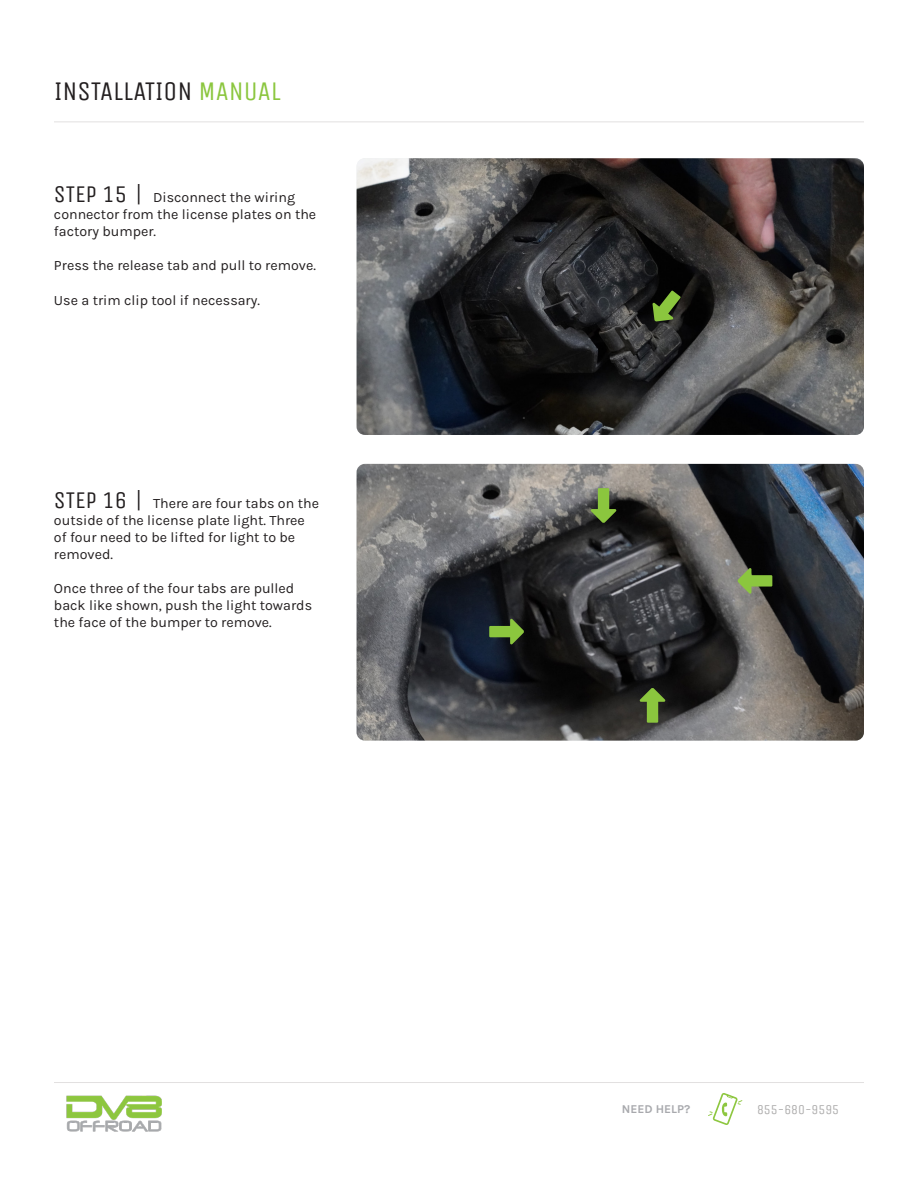
<style>
.page{position:relative;width:918px;height:1188px;background:#fff}
.page>*{position:absolute;margin:0;border:0;box-sizing:border-box;transform-origin:0 0}
.t1{font:27px "Unica One";color:#231f20}
.t2{font:14.25px/17.1px "Karla";color:#231f20}
.t3{font:13.5px "Unica One";color:#aeadad}
.t4{font:700 12px "Karla";color:#a8a9ad}
.s1{color:#8bc63e}
.s2{font-family:"Unica One";font-size:24px}
</style>
<div class="page">
<img style="left:357px;top:158px;width:507px;height:277px">
<svg style="left:652px;top:290px;width:29px;height:32px"></svg>
<hr style="left:54px;top:122px;width:810px;height:1px;background:#e2e0e0">
<svg style="left:708px;top:1093px;width:34px;height:32px"></svg>
<hr style="left:54px;top:1082px;width:810px;height:1px;background:#e2e0e0">
<img style="left:66px;top:1095px;width:96px;height:37px">
<img style="left:357px;top:464px;width:507px;height:277px">
<svg style="left:590px;top:488px;width:27px;height:35px"></svg>
<svg style="left:489px;top:618px;width:35px;height:27px"></svg>
<svg style="left:639px;top:688px;width:27px;height:35px"></svg>
<svg style="left:737px;top:568px;width:35px;height:26px"></svg>
<p class="t1" style="left:54px;top:76px;width:228px">INSTALLATION <span class="s1">MANUAL</span></p>
<p class="t2" style="left:54px;top:188px;width:264px"><span class="s2">STEP 15 |</span> Disconnect the wiring connector from the license plates on the factory bumper.</p>
<p class="t2" style="left:54px;top:257px;width:263px">Press the release tab and pull to remove.</p>
<p class="t2" style="left:54px;top:291px;width:207px">Use a trim clip tool if necessary.</p>
<p class="t2" style="left:54px;top:494px;width:267px"><span class="s2">STEP 16 |</span> There are four tabs on the outside of the license plate light. Three of four need to be lifted for light to be removed.</p>
<p class="t2" style="left:54px;top:579px;width:260px">Once three of the four tabs are pulled back like shown, push the light towards the face of the bumper to remove.</p>
<p class="t4" style="left:622px;top:1101px;width:70px">NEED HELP?</p>
<p class="t3" style="left:757px;top:1102px;width:84px">855-680-9595</p>
</div>
